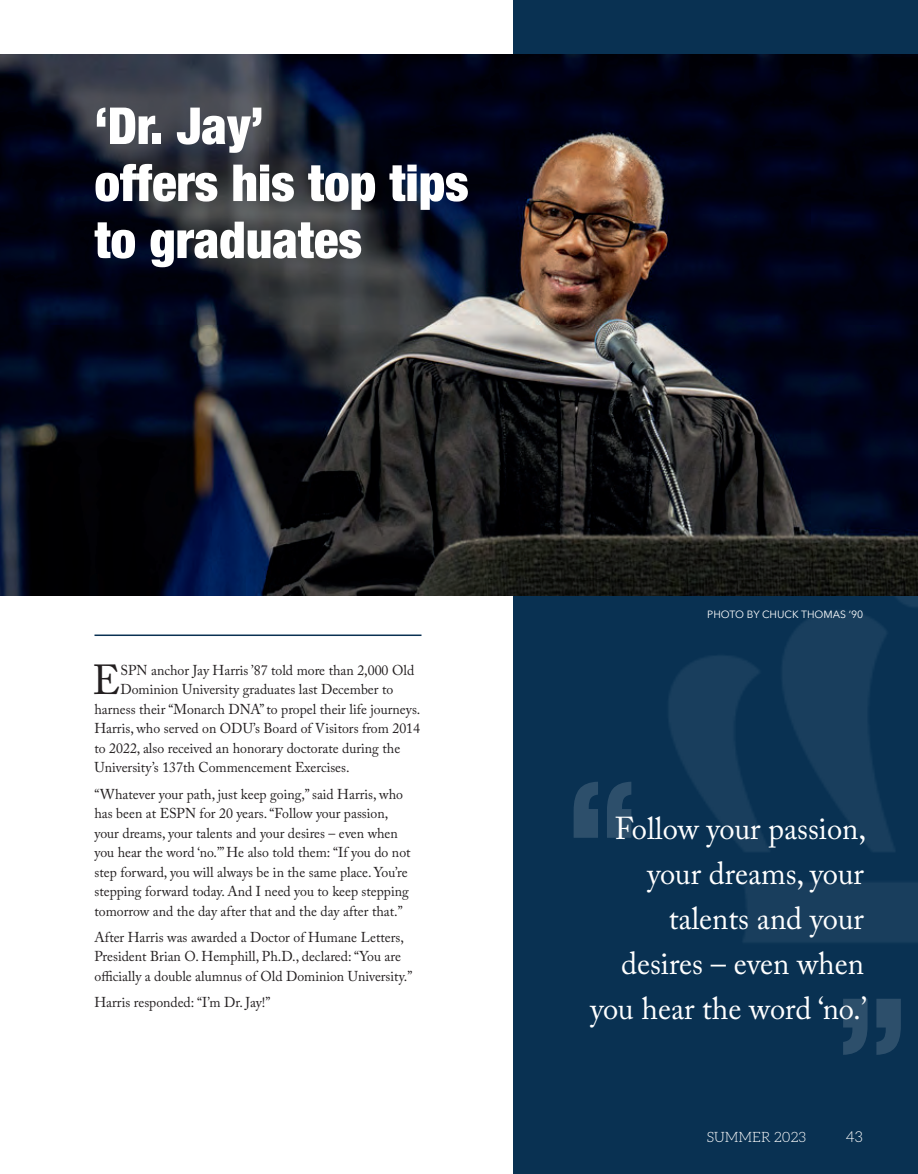
<style>
.page{position:relative;width:918px;height:1174px;background:#fff}
.page>*{position:absolute;margin:0;border:0;box-sizing:border-box;transform-origin:0 0}
.t1{font:900 condensed 150px "Helvetica Neue";color:#fff}
.t2{font:900 condensed 51px/57px "Helvetica Neue";color:#fff}
.t3{font:41.7px "Adobe Caslon Pro";color:#231f20}
.t4{font:31.5px/45px "Adobe Caslon Pro";color:#fff;text-align:right}
.t5{font:300 15px "Aleo";color:#fff}
.t6{font:14.25px/19.5px "Adobe Caslon Pro";color:#231f20}
.t7{font:300 14.25px "Aleo";color:#fff}
.t8{font:10.5px "Avenir Next";color:#fff}
</style>
<div class="page">
<div style="left:513px;top:0;width:405px;height:1174px;background:#093152"></div>
<img style="left:669px;top:596px;width:249px;height:346px">
<img style="left:0;top:54px;width:918px;height:542px">
<hr style="left:94px;top:634px;width:328px;height:2px;background:#093152">
<h2 class="t2" style="left:94px;top:95px;width:376px">‘Dr. Jay’<br>offers his top tips to graduates</h2>
<h3 class="t3" style="left:93px;top:656px;width:29px">E</h3>
<p class="t6" style="left:121px;top:660px;width:295px">SPN anchor Jay Harris ’87 told more than 2,000 Old</p>
<p class="t6" style="left:121px;top:680px;width:274px">Dominion University graduates last December to</p>
<p class="t6" style="left:95px;top:699px;width:327px">harness their “Monarch DNA” to propel their life journeys.</p>
<p class="t6" style="left:95px;top:719px;width:327px">Harris, who served on ODU’s Board of Visitors from 2014</p>
<p class="t6" style="left:95px;top:738px;width:307px">to 2022, also received an honorary doctorate during the</p>
<p class="t6" style="left:95px;top:758px;width:257px">University’s 137th Commencement Exercises.</p>
<p class="t6" style="left:95px;top:784px;width:318px">“Whatever your path, just keep going,” said Harris, who has been at ESPN for 20 years. “Follow your passion, your dreams, your talents and your desires – even when you hear the word ‘no.’” He also told them: “If you do not step forward, you will always be in the same place. You’re stepping forward today. And I need you to keep stepping tomorrow and the day after that and the day after that.”</p>
<p class="t6" style="left:95px;top:927px;width:319px">After Harris was awarded a Doctor of Humane Letters,<br>President Brian O. Hemphill, Ph.D., declared: “You are officially a double alumnus of Old Dominion University.”</p>
<p class="t6" style="left:95px;top:992px;width:177px">Harris responded: “I’m Dr. Jay!”</p>
<p class="t8" style="left:707px;top:605px;width:157px">PHOTO BY CHUCK THOMAS ’90</p>
<h1 class="t1" style="left:568px;top:712px;width:71px">“</h1>
<h3 class="t4" style="left:590px;top:806px;width:278px">Follow your passion, your dreams, your talents and your desires – even when you hear the word ‘no.’</h3>
<h1 class="t1" style="left:907px;top:1125px;width:71px;rotate:-180deg">“</h1>
<p class="t7" style="left:707px;top:1130px;width:101px">SUMMER 2023</p>
<p class="t5" style="left:846px;top:1129px;width:18px">43</p>
</div>
